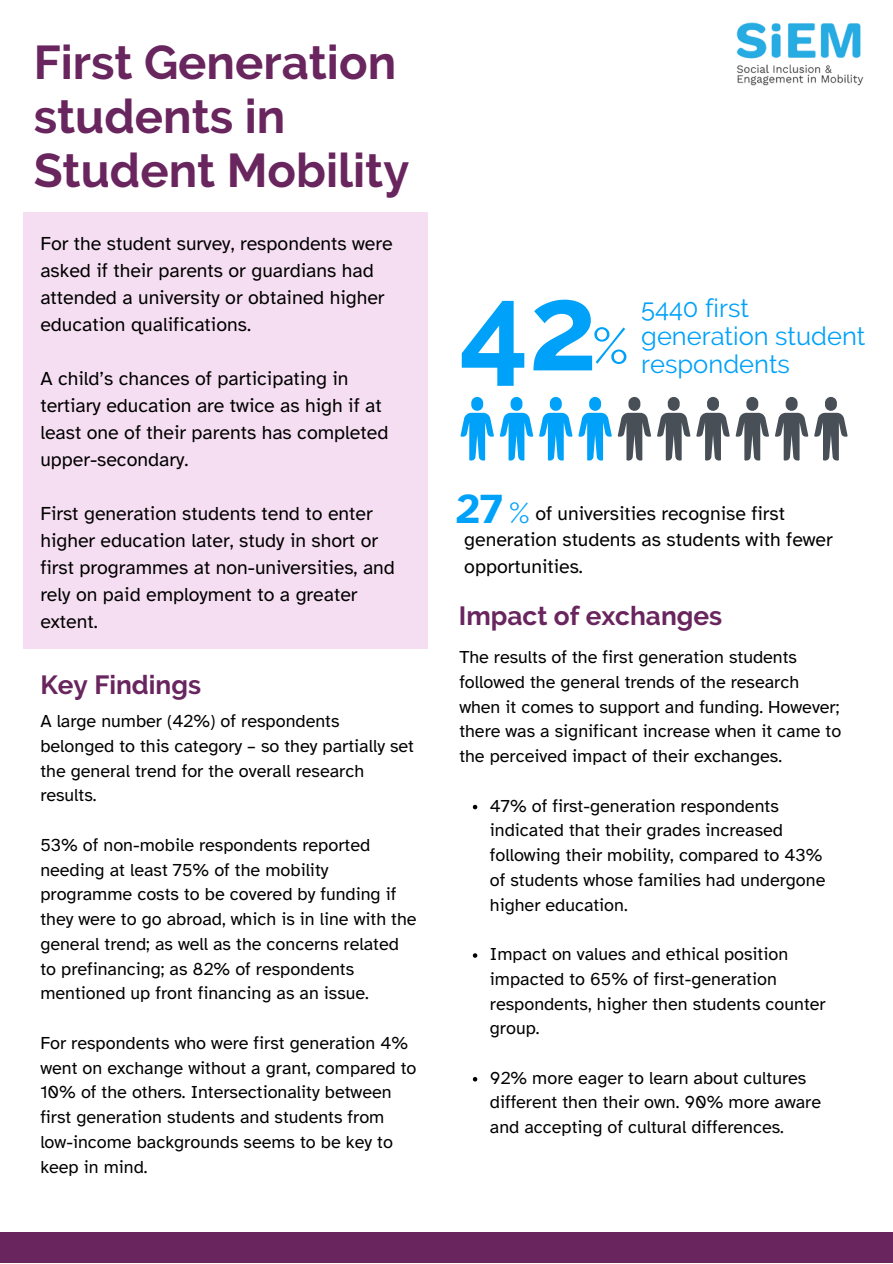
<style>
.page{position:relative;width:893px;height:1264px;background:#fff}
.page>*{position:absolute;margin:0;border:0;box-sizing:border-box;transform-origin:0 0}
.t1{font:700 121.65px "Raleway";color:#00a1f9}
.t2{font:50.4px "Raleway";color:#00a1f9}
.t3{font:700 47.25px/54px "Raleway";color:#69255e}
.t4{font:700 42.3px "Atkinson Hyperlegible";color:#00a1f9}
.t5{font:700 26.25px "Raleway";color:#69255e}
.t6{font:25.5px/28px "Raleway";color:#00a1f9}
.t7{font:19.5px/27px "Atkinson Hyperlegible";color:#000}
.t8{font:18px/24.8px "Atkinson Hyperlegible";color:#000}
.s1{font-family:"Raleway";font-weight:400;font-size:28.8px}
</style>
<div class="page">
<div style="left:23px;top:212px;width:405px;height:436px;background:#f6def2"></div>
<svg style="left:460px;top:397px;width:151px;height:63px"></svg>
<svg style="left:617px;top:397px;width:230px;height:63px"></svg>
<svg style="left:473px;top:804px;width:4px;height:5px"></svg>
<svg style="left:473px;top:953px;width:4px;height:4px"></svg>
<svg style="left:473px;top:1077px;width:4px;height:4px"></svg>
<img style="left:736px;top:22px;width:128px;height:64px">
<div style="left:0;top:1232px;width:892px;height:30px;background:#69255e"></div>
<h3 class="t3" style="left:34px;top:36px;width:377px">First Generation students in<br>Student Mobility</h3>
<p class="t7" style="left:40px;top:231px;width:354px">For the student survey, respondents were asked if their parents or guardians had attended a university or obtained higher education qualifications.</p>
<p class="t7" style="left:40px;top:366px;width:349px">A child’s chances of participating in tertiary education are twice as high if at least one of their parents has completed upper-secondary.</p>
<p class="t7" style="left:40px;top:501px;width:356px">First generation students tend to enter higher education later, study in short or first programmes at non-universities, and rely on paid employment to a greater extent.</p>
<h3 class="t5" style="left:40px;top:669px;width:162px">Key Findings</h3>
<p class="t8" style="left:40px;top:710px;width:375px">A large number (42%) of respondents belonged to this category – so they partially set the general trend for the overall research results.</p>
<p class="t8" style="left:40px;top:833px;width:378px">53% of non-mobile respondents reported needing at least 75% of the mobility programme costs to be covered by funding if they were to go abroad, which is in line with the general trend; as well as the concerns related to prefinancing; as 82% of respondents mentioned up front financing as an issue.</p>
<p class="t8" style="left:40px;top:1031px;width:377px">For respondents who were first generation 4% went on exchange without a grant, compared to 10% of the others. Intersectionality between first generation students and students from low-income backgrounds seems to be key to keep in mind.</p>
<h1 class="t1" style="left:459px;top:256px;width:140px">42</h1>
<h2 class="t2" style="left:592px;top:316px;width:38px">%</h2>
<h3 class="t6" style="left:641px;top:294px;width:226px">5440 first generation student respondents</h3>
<h3 class="t4" style="left:455px;top:489px;width:76px">27<span class="s1">%</span></h3>
<p class="t7" style="left:464px;top:501px;width:370px;text-indent:71px">of universities recognise first generation students as students with fewer opportunities.</p>
<h3 class="t5" style="left:459px;top:600px;width:265px">Impact of exchanges</h3>
<p class="t8" style="left:459px;top:646px;width:383px">The results of the first generation students followed the general trends of the research when it comes to support and funding. However; there was a significant increase when it came to the perceived impact of their exchanges.</p>
<p class="t8" style="left:490px;top:794px;width:337px">47% of first-generation respondents indicated that their grades increased following their mobility, compared to 43% of students whose families had undergone higher education.</p>
<p class="t8" style="left:490px;top:942px;width:337px">Impact on values and ethical position impacted to 65% of first-generation respondents, higher then students counter group.</p>
<p class="t8" style="left:490px;top:1066px;width:332px">92% more eager to learn about cultures different then their own. 90% more aware and accepting of cultural differences.</p>
</div>
